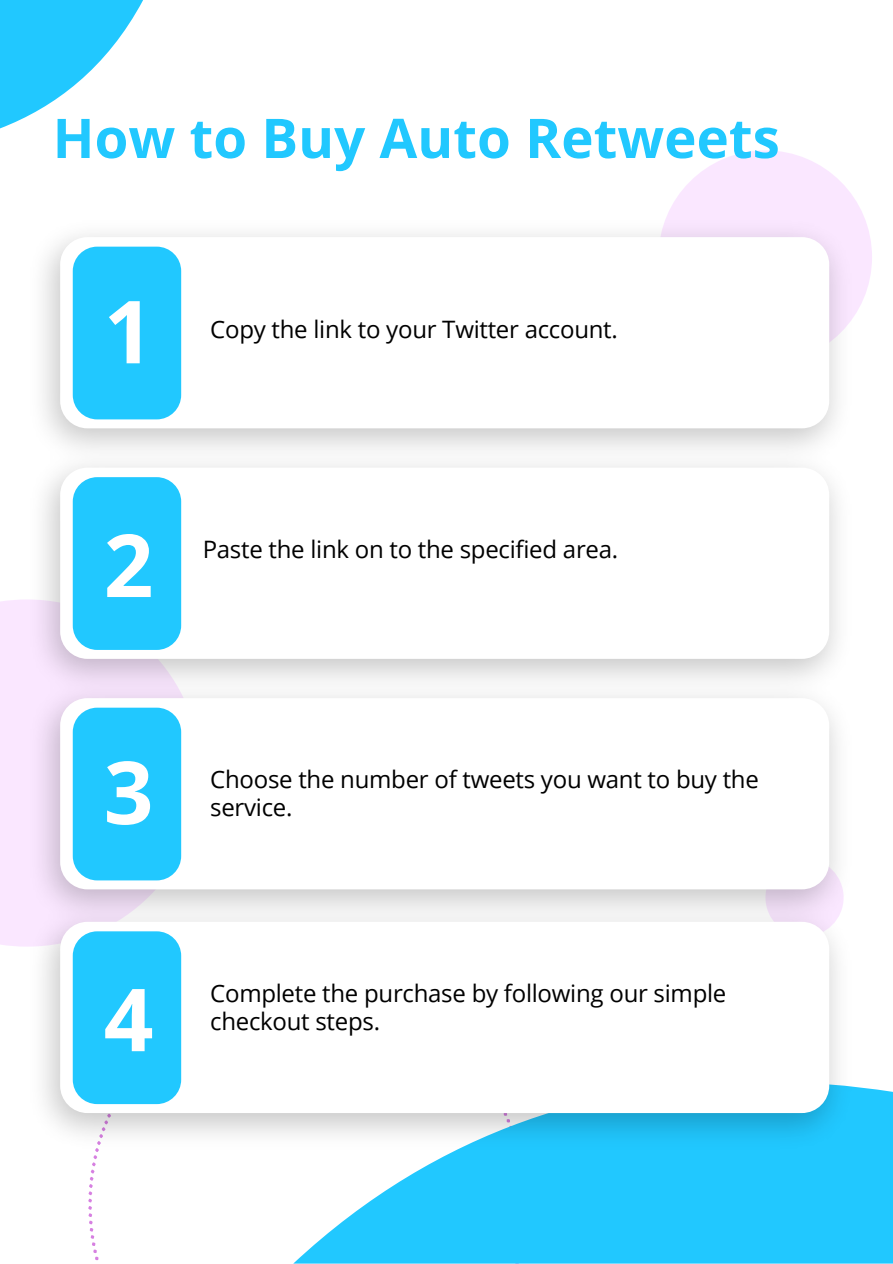
<style>
.page{position:relative;width:893px;height:1264px;background:#fff}
.page>*{position:absolute;margin:0;border:0;box-sizing:border-box;transform-origin:0 0}
.t1{font:700 87px "Open Sans";color:#fff}
.t2{font:700 54.75px "Open Sans";color:#21c8ff}
.t3{font:24px/28.2px "Open Sans";letter-spacing:-.01em;color:#000}
</style>
<div class="page">
<svg style="left:667px;top:150px;width:205px;height:164px;fill:#fae7ff"></svg>
<div style="left:0;top:599px;width:201px;height:347px;background:#fae7ff"></div>
<svg style="left:294px;top:1087px;width:598px;height:176px;background:#3aceff"></svg>
<svg style="left:0;top:0;width:143px;height:128px"></svg>
<img style="left:25px;top:216px;width:830px;height:937px">
<div style="left:60px;top:237px;width:769px;height:191px;background:#fff;border-radius:27px"></div>
<div style="left:73px;top:247px;width:108px;height:172px;background:#21c8ff;border-radius:24px"></div>
<div style="left:60px;top:467px;width:769px;height:192px;background:#fff;border-radius:27px"></div>
<div style="left:73px;top:477px;width:108px;height:173px;background:#21c8ff;border-radius:24px"></div>
<div style="left:60px;top:698px;width:769px;height:191px;background:#fff;border-radius:27px"></div>
<div style="left:73px;top:707px;width:108px;height:173px;background:#21c8ff;border-radius:24px"></div>
<div style="left:60px;top:921px;width:769px;height:192px;background:#fff;border-radius:27px"></div>
<div style="left:73px;top:931px;width:108px;height:173px;background:#21c8ff;border-radius:24px"></div>
<h2 class="t2" style="left:53px;top:99px;width:728px">How to Buy Auto Retweets</h2>
<h1 class="t1" style="left:104px;top:270px;width:51px">1</h1>
<p class="t3" style="left:210px;top:314px;width:409px">Copy the link to your Twitter account.</p>
<h1 class="t1" style="left:104px;top:504px;width:51px">2</h1>
<p class="t3" style="left:203px;top:534px;width:417px">Paste the link on to the specified area.</p>
<h1 class="t1" style="left:104px;top:731px;width:51px">3</h1>
<p class="t3" style="left:210px;top:764px;width:550px">Choose the number of tweets you want to buy the service.</p>
<h1 class="t1" style="left:104px;top:958px;width:51px">4</h1>
<p class="t3" style="left:210px;top:978px;width:517px">Complete the purchase by following our simple checkout steps.</p>
</div>
